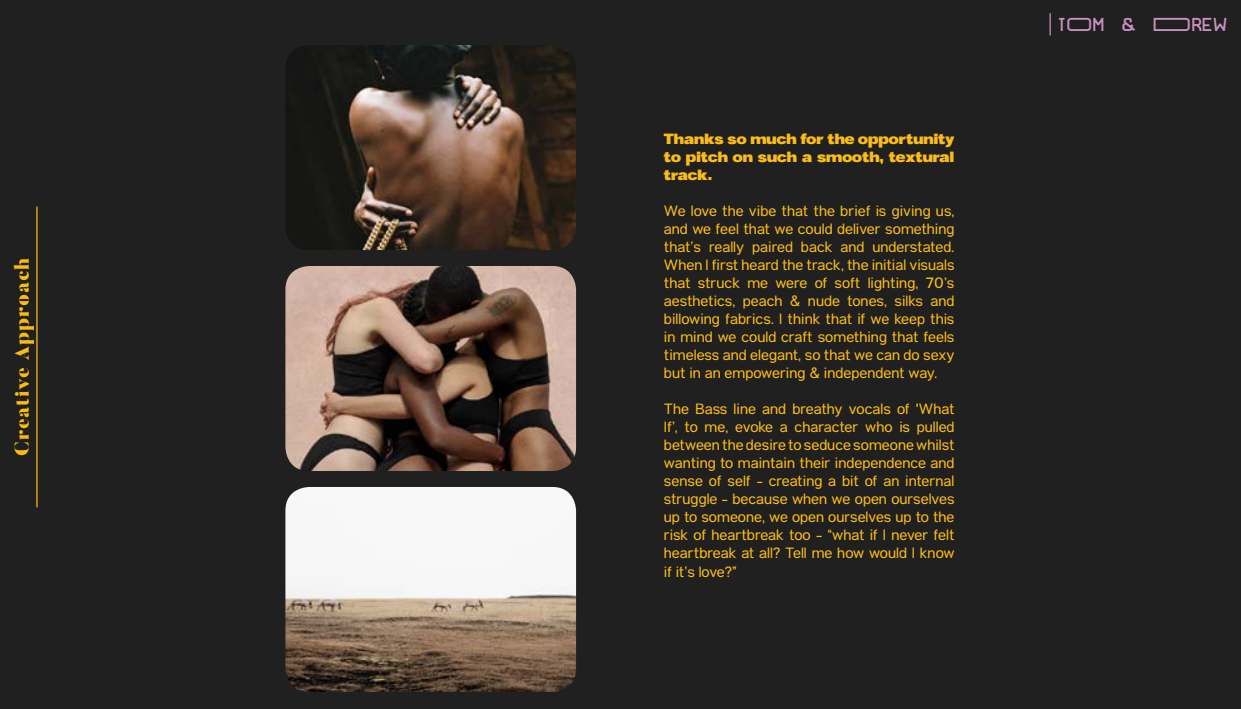
<style>
.page{position:relative;width:1241px;height:709px;background:#fff}
.page>*{position:absolute;margin:0;border:0;box-sizing:border-box;transform-origin:0 0}
.t1{font:900 20px "Butler";letter-spacing:.04em;color:#fcbc0f}
.t2{font:17.5px "Punc";letter-spacing:.02em;color:#c990bf}
.t3{font:15px/18px "Anderson Grotesk";color:#fbbc15;text-align:justify}
.t4{font:900 15px/18px "Anderson Grotesk";color:#fbbc15;text-align:justify}
</style>
<div class="page">
<div style="left:0;top:0;width:1240px;height:709px;background:#202020"></div>
<svg style="left:1049px;top:13px;width:1px;height:22px"></svg>
<hr style="left:36px;top:206px;width:2px;height:301px;background:#fcbc0f">
<img style="left:286px;top:45px;width:290px;height:205px">
<img style="left:285px;top:266px;width:291px;height:205px">
<img style="left:285px;top:487px;width:291px;height:205px">
<h1 class="t1" style="left:9px;top:455px;width:199px;rotate:-90deg">Creative Approach</h1>
<p class="t4" style="left:663px;top:129px;width:292px">Thanks so much for the opportunity to pitch on such a smooth, textural track.</p>
<p class="t3" style="left:663px;top:200px;width:292px">We love the vibe that the brief is giving us, and we feel that we could deliver something that’s really paired back and understated.<br>When I first heard the track, the initial visuals that struck me were of soft lighting, 70’s aesthetics, peach &amp; nude tones, silks and billowing fabrics. I think that if we keep this in mind we could craft something that feels timeless and elegant, so that we can do sexy but in an empowering &amp; independent way.</p>
<p class="t3" style="left:663px;top:398px;width:292px">The Bass line and breathy vocals of 'What If’, to me, evoke a character who is pulled between the desire to seduce someone whilst wanting to maintain their independence and sense of self - creating a bit of an internal struggle - because when we open ourselves up to someone, we open ourselves up to the risk of heartbreak too - “what if I never felt heartbreak at all? Tell me how would I know if it’s love?”</p>
<p class="t2" style="left:1059px;top:16px;width:170px">TOM &amp; DREW</p>
</div>
